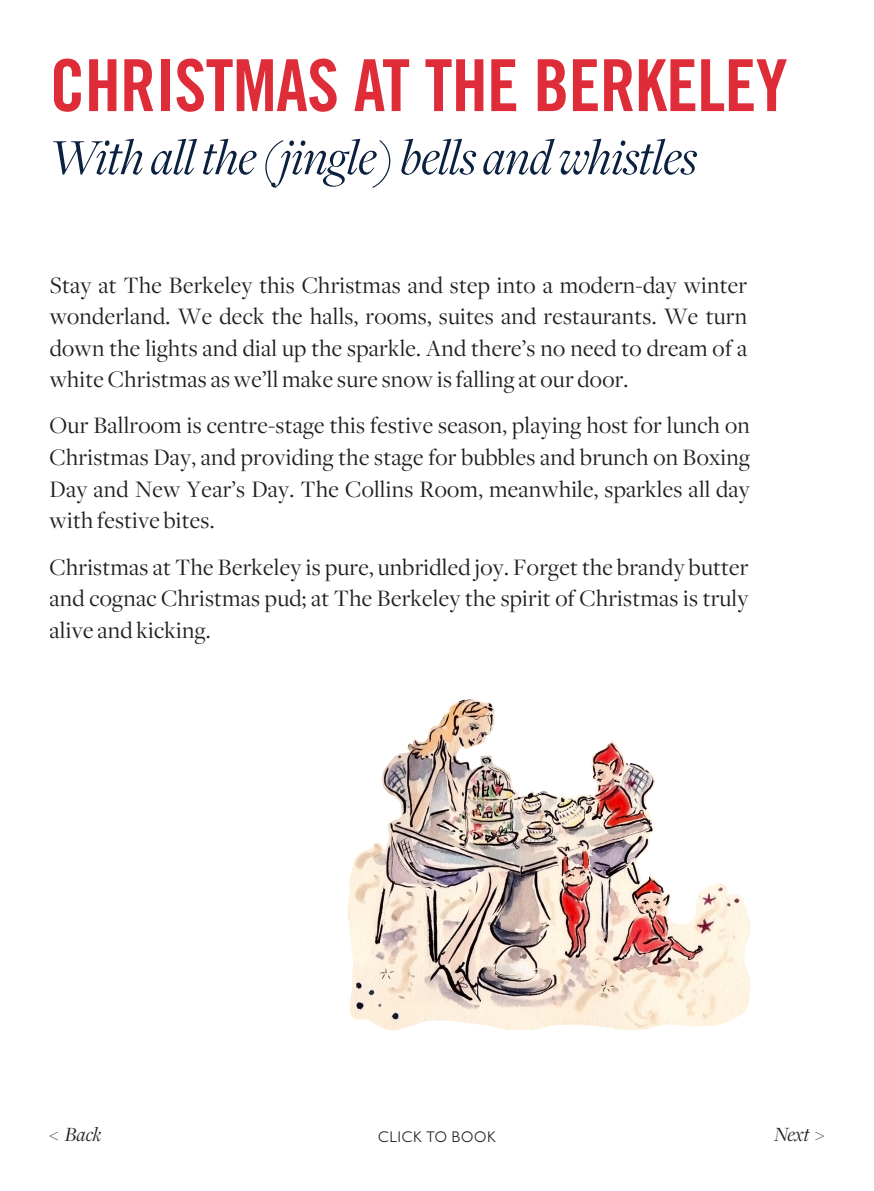
<style>
.page{position:relative;width:874px;height:1191px;background:#fff}
.page>*{position:absolute;margin:0;border:0;box-sizing:border-box;transform-origin:0 0}
.t1{font:71.75px "Trade Gothic Bold Cond Twenty";letter-spacing:-.01em;color:#de2c38}
.t2{font:italic 52.5px "Freight Display";letter-spacing:-.01em;color:#0b213f}
.t3{font:24.5px/31.5px "Freight Display";letter-spacing:.01em;color:#231f20;text-align:justify}
.t4{font:italic 21px "Freight Display";letter-spacing:-.005em;color:#231f20}
.t5{font:300 15.75px "Johnston ITC Std";letter-spacing:.02em;color:#231f20}
</style>
<div class="page">
<img style="left:348px;top:699px;width:403px;height:331px">
<p class="t1" style="left:50px;top:42px;width:739px">CHRISTMAS AT THE BERKELEY</p>
<p class="t2" style="left:50px;top:129px;width:648px">With all the (jingle) bells and whistles</p>
<p class="t3" style="left:50px;top:269px;width:698px">Stay at The Berkeley this Christmas and step into a modern-day winter wonderland. We deck the halls, rooms, suites and restaurants. We turn down the lights and dial up the sparkle. And there’s no need to dream of a white Christmas as we’ll make sure snow is falling at our door.</p>
<p class="t3" style="left:50px;top:410px;width:701px">Our Ballroom is centre-stage this festive season, playing host for lunch on Christmas Day, and providing the stage for bubbles and brunch on Boxing Day and New Year’s Day. The Collins Room, meanwhile, sparkles all day with festive bites.</p>
<p class="t3" style="left:49px;top:552px;width:700px">Christmas at The Berkeley is pure, unbridled joy. Forget the brandy butter and cognac Christmas pud; at The Berkeley the spirit of Christmas is truly alive and kicking.</p>
<p class="t4" style="left:50px;top:1123px;width:53px">&lt; Back</p>
<p class="t5" style="left:377px;top:1127px;width:120px">CLICK TO BOOK</p>
<p class="t4" style="left:773px;top:1123px;width:52px">Next &gt;</p>
</div>
